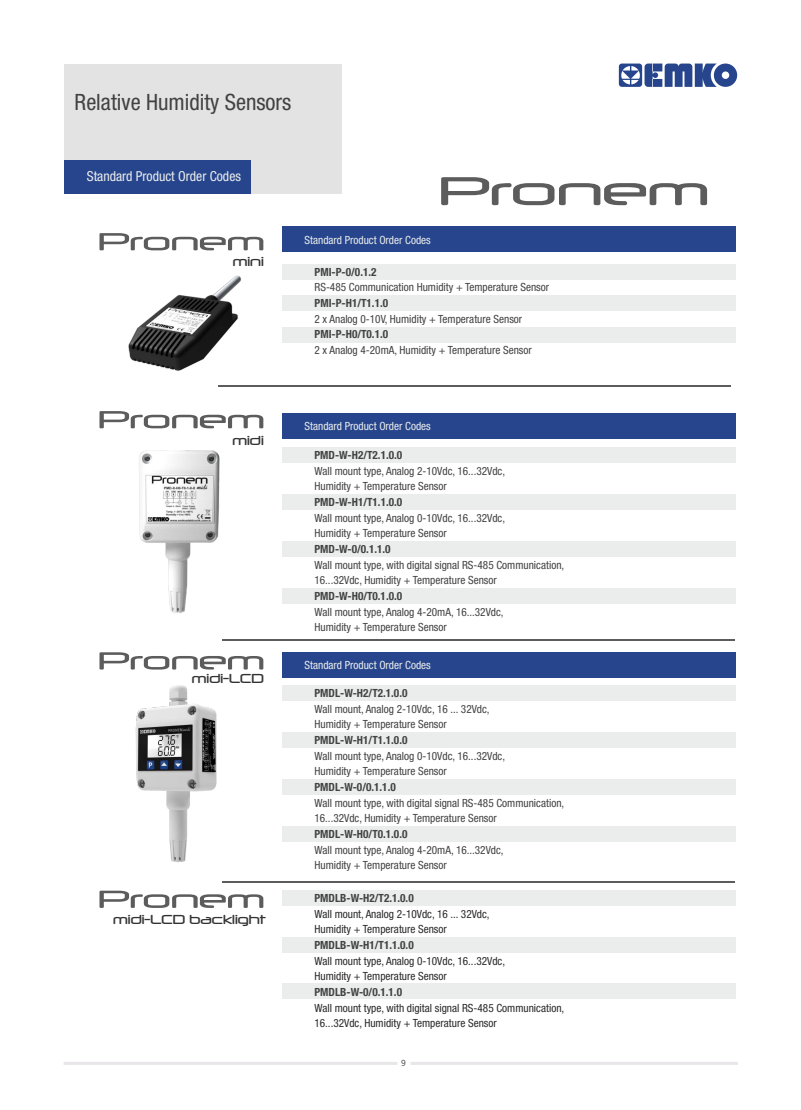
<style>
.page{position:relative;width:801px;height:1110px;background:#fff}
.page>*{position:absolute;margin:0;border:0;box-sizing:border-box;transform-origin:0 0}
.t1{font:condensed 22.5px "Helvetica Neue LT Pro";color:#424242}
.t2{font:condensed 13.75px "Helvetica Neue LT Pro";color:#ebeded}
.t3{font:12.5px "Neuropol";color:#333}
.t4{font:condensed 11.25px/15.5px "Helvetica Neue LT Pro";color:#424242}
.t5{font:700 condensed 11.25px "Helvetica Neue LT Pro";color:#424242}
.t6{font:condensed 11.25px/15.5px "Helvetica Neue LT Pro";color:#2b2929}
.t7{font:condensed 11.25px "Helvetica Neue LT Pro";color:#ebeded}
.t8{font:8.75px "Ebrima";color:#424242}
</style>
<div class="page">
<div style="left:282px;top:588px;width:453px;height:16px;background:#ebeded"></div>
<div style="left:282px;top:327px;width:453px;height:16px;background:#ebeded"></div>
<svg style="left:99px;top:233px;width:164px;height:17px"></svg>
<div style="left:282px;top:295px;width:453px;height:16px;background:#ebeded"></div>
<div style="left:282px;top:227px;width:453px;height:25px;background:#26458c"></div>
<svg style="left:441px;top:177px;width:266px;height:28px"></svg>
<div style="left:282px;top:264px;width:453px;height:15px;background:#ebeded"></div>
<div style="left:64px;top:64px;width:277px;height:130px;background:#e3e3e3"></div>
<div style="left:64px;top:160px;width:186px;height:34px;background:#26458c"></div>
<img style="left:128px;top:275px;width:113px;height:96px">
<hr style="left:218px;top:385px;width:513px;height:2px;background:#5c5c5c">
<div style="left:282px;top:541px;width:453px;height:15px;background:#ebeded"></div>
<svg style="left:99px;top:411px;width:164px;height:17px"></svg>
<div style="left:282px;top:494px;width:453px;height:15px;background:#ebeded"></div>
<div style="left:282px;top:447px;width:453px;height:15px;background:#ebeded"></div>
<img style="left:139px;top:450px;width:81px;height:163px">
<div style="left:282px;top:826px;width:453px;height:15px;background:#ebeded"></div>
<div style="left:282px;top:779px;width:453px;height:15px;background:#ebeded"></div>
<svg style="left:99px;top:652px;width:164px;height:17px"></svg>
<div style="left:282px;top:732px;width:453px;height:16px;background:#ebeded"></div>
<div style="left:282px;top:685px;width:453px;height:15px;background:#ebeded"></div>
<hr style="left:222px;top:639px;width:513px;height:1px;background:#5c5c5c">
<img style="left:135px;top:685px;width:82px;height:178px">
<hr style="left:222px;top:881px;width:513px;height:1px;background:#5c5c5c">
<div style="left:282px;top:982px;width:453px;height:16px;background:#ebeded"></div>
<div style="left:282px;top:936px;width:453px;height:16px;background:#ebeded"></div>
<div style="left:282px;top:890px;width:453px;height:16px;background:#ebeded"></div>
<svg style="left:99px;top:890px;width:164px;height:17px"></svg>
<svg style="left:63px;top:1062px;width:675px;height:2px"></svg>
<div style="left:397px;top:1056px;width:13px;height:13px;background:#fff;border-radius:50%"></div>
<div style="left:282px;top:413px;width:453px;height:25px;background:#26458c"></div>
<div style="left:282px;top:652px;width:453px;height:25px;background:#26458c"></div>
<svg style="left:619px;top:63px;width:118px;height:24px"></svg>
<h1 class="t1" style="left:75px;top:94px;width:218px">Relative Humidity Sensors</h1>
<p class="t2" style="left:87px;top:171px;width:156px">Standard Product Order Codes</p>
<p class="t3" style="left:233px;top:256px;width:33px">mini</p>
<p class="t7" style="left:305px;top:235px;width:128px">Standard Product Order Codes</p>
<p class="t5" style="left:314px;top:267px;width:63px">PMI-P-0/0.1.2</p>
<p class="t4" style="left:314px;top:281px;width:236px">RS-485 Communication Humidity + Temperature Sensor</p>
<p class="t5" style="left:314px;top:299px;width:75px">PMI-P-H1/T1.1.0</p>
<p class="t4" style="left:314px;top:312px;width:209px">2 x Analog 0-10V, Humidity + Temperature Sensor</p>
<p class="t5" style="left:314px;top:330px;width:75px">PMI-P-H0/T0.1.0</p>
<p class="t4" style="left:314px;top:344px;width:219px">2 x Analog 4-20mA, Humidity + Temperature Sensor</p>
<p class="t3" style="left:232px;top:435px;width:33px">midi</p>
<p class="t3" style="left:192px;top:672px;width:73px">midi-LCD</p>
<p class="t3" style="left:113px;top:913px;width:154px">midi-LCD backlight</p>
<p class="t7" style="left:305px;top:422px;width:128px">Standard Product Order Codes</p>
<p class="t5" style="left:314px;top:451px;width:89px">PMD-W-H2/T2.1.0.0</p>
<p class="t4" style="left:314px;top:464px;width:192px">Wall mount type, Analog 2-10Vdc, 16...32Vdc,<br>Humidity + Temperature Sensor</p>
<p class="t5" style="left:314px;top:498px;width:89px">PMD-W-H1/T1.1.0.0</p>
<p class="t4" style="left:314px;top:511px;width:192px">Wall mount type, Analog 0-10Vdc, 16...32Vdc,<br>Humidity + Temperature Sensor</p>
<p class="t5" style="left:314px;top:545px;width:78px">PMD-W-0/0.1.1.0</p>
<p class="t4" style="left:314px;top:558px;width:251px">Wall mount type, with digital signal RS-485 Communication,<br>16...32Vdc, Humidity + Temperature Sensor</p>
<p class="t5" style="left:314px;top:591px;width:89px">PMD-W-H0/T0.1.0.0</p>
<p class="t4" style="left:314px;top:605px;width:191px">Wall mount type, Analog 4-20mA, 16...32Vdc,<br>Humidity + Temperature Sensor</p>
<p class="t7" style="left:305px;top:661px;width:128px">Standard Product Order Codes</p>
<p class="t5" style="left:314px;top:689px;width:94px">PMDL-W-H2/T2.1.0.0</p>
<p class="t4" style="left:314px;top:702px;width:177px">Wall mount, Analog 2-10Vdc, 16 ... 32Vdc,<br>Humidity + Temperature Sensor</p>
<p class="t5" style="left:314px;top:736px;width:94px">PMDL-W-H1/T1.1.0.0</p>
<p class="t4" style="left:314px;top:749px;width:192px">Wall mount type, Analog 0-10Vdc, 16...32Vdc,<br>Humidity + Temperature Sensor</p>
<p class="t5" style="left:314px;top:782px;width:83px">PMDL-W-0/0.1.1.0</p>
<p class="t4" style="left:314px;top:796px;width:251px">Wall mount type, with digital signal RS-485 Communication,<br>16...32Vdc, Humidity + Temperature Sensor</p>
<p class="t5" style="left:314px;top:829px;width:94px">PMDL-W-H0/T0.1.0.0</p>
<p class="t4" style="left:314px;top:843px;width:191px">Wall mount type, Analog 4-20mA, 16...32Vdc,<br>Humidity + Temperature Sensor</p>
<p class="t5" style="left:314px;top:893px;width:101px">PMDLB-W-H2/T2.1.0.0</p>
<p class="t5" style="left:314px;top:940px;width:101px">PMDLB-W-H1/T1.1.0.0</p>
<p class="t5" style="left:314px;top:987px;width:89px">PMDLB-W-0/0.1.1.0</p>
<p class="t6" style="left:314px;top:907px;width:177px">Wall mount, Analog 2-10Vdc, 16 ... 32Vdc,<br>Humidity + Temperature Sensor</p>
<p class="t6" style="left:314px;top:954px;width:192px">Wall mount type, Analog 0-10Vdc, 16...32Vdc,<br>Humidity + Temperature Sensor</p>
<p class="t6" style="left:314px;top:1001px;width:251px">Wall mount type, with digital signal RS-485 Communication,<br>16...32Vdc, Humidity + Temperature Sensor</p>
<p class="t8" style="left:401px;top:1059px;width:6px">9</p>
</div>
